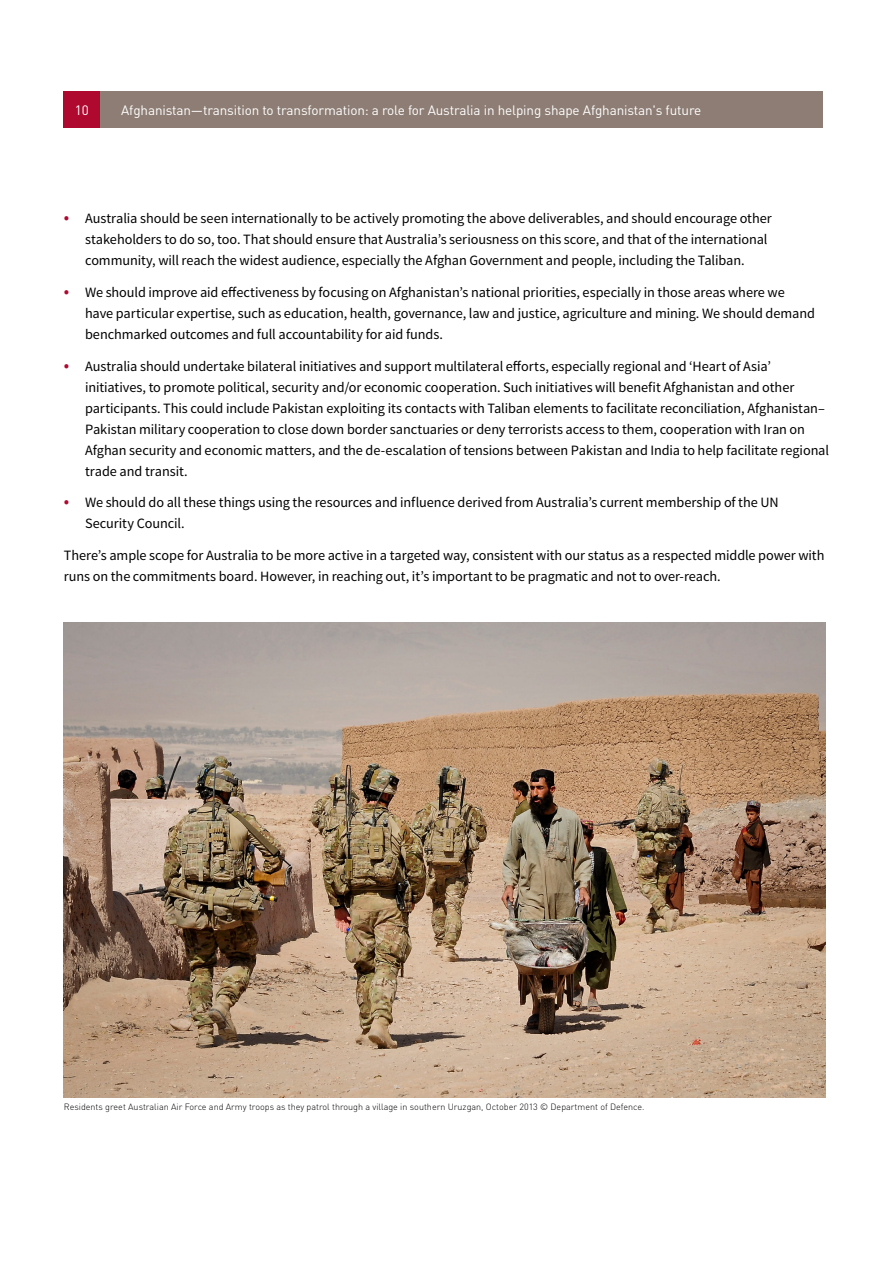
<style>
.page{position:relative;width:893px;height:1263px;background:#fff}
.page>*{position:absolute;margin:0;border:0;box-sizing:border-box;transform-origin:0 0}
.body__default_lead_i{font:14.25px/21px "Source Sans Pro";letter-spacing:-.005em;color:#000}
.t1{font:13.5px "DIN";letter-spacing:-.01em;color:#fff}
.t2{font:300 9px "DIN";color:#000}
.s1{font-size:18px;color:#b00930}
</style>
<div class="page">
<div style="left:100px;top:91px;width:723px;height:37px;background:#8d7d74"></div>
<div style="left:64px;top:91px;width:36px;height:37px;background:#b00930"></div>
<img style="left:64px;top:623px;width:761px;height:474px">
<p class="t1" style="left:75px;top:101px;width:16px">10</p>
<p class="t1" style="left:121px;top:101px;width:582px">Afghanistan—transition to transformation: a role for Australia in helping shape Afghanistan's future</p>
<p class="body__default_lead_i" style="left:85px;top:208px;width:688px;text-indent:-21px"><span class="s1">•</span> Australia should be seen internationally to be actively promoting the above deliverables, and should encourage other stakeholders to do so, too. That should ensure that Australia’s seriousness on this score, and that of the international community, will reach the widest audience, especially the Afghan Government and people, including the Taliban.</p>
<p class="body__default_lead_i" style="left:85px;top:282px;width:731px;text-indent:-21px"><span class="s1">•</span> We should improve aid effectiveness by focusing on Afghanistan’s national priorities, especially in those areas where we have particular expertise, such as education, health, governance, law and justice, agriculture and mining. We should demand benchmarked outcomes and full accountability for aid funds.</p>
<p class="body__default_lead_i" style="left:85px;top:356px;width:746px;text-indent:-21px"><span class="s1">•</span> Australia should undertake bilateral initiatives and support multilateral efforts, especially regional and ‘Heart of Asia’ initiatives, to promote political, security and/or economic cooperation. Such initiatives will benefit Afghanistan and other participants. This could include Pakistan exploiting its contacts with Taliban elements to facilitate reconciliation, Afghanistan– Pakistan military cooperation to close down border sanctuaries or deny terrorists access to them, cooperation with Iran on Afghan security and economic matters, and the de-escalation of tensions between Pakistan and India to help facilitate regional trade and transit.</p>
<p class="body__default_lead_i" style="left:85px;top:492px;width:695px;text-indent:-21px"><span class="s1">•</span> We should do all these things using the resources and influence derived from Australia’s current membership of the UN<br>Security Council.</p>
<p class="body__default_lead_i" style="left:64px;top:545px;width:762px">There’s ample scope for Australia to be more active in a targeted way, consistent with our status as a respected middle power with runs on the commitments board. However, in reaching out, it’s important to be pragmatic and not to over-reach.</p>
<p class="t2" style="left:64px;top:1100px;width:582px">Residents greet Australian Air Force and Army troops as they patrol through a village in southern Uruzgan, October 2013 © Department of Defence.</p>
</div>
